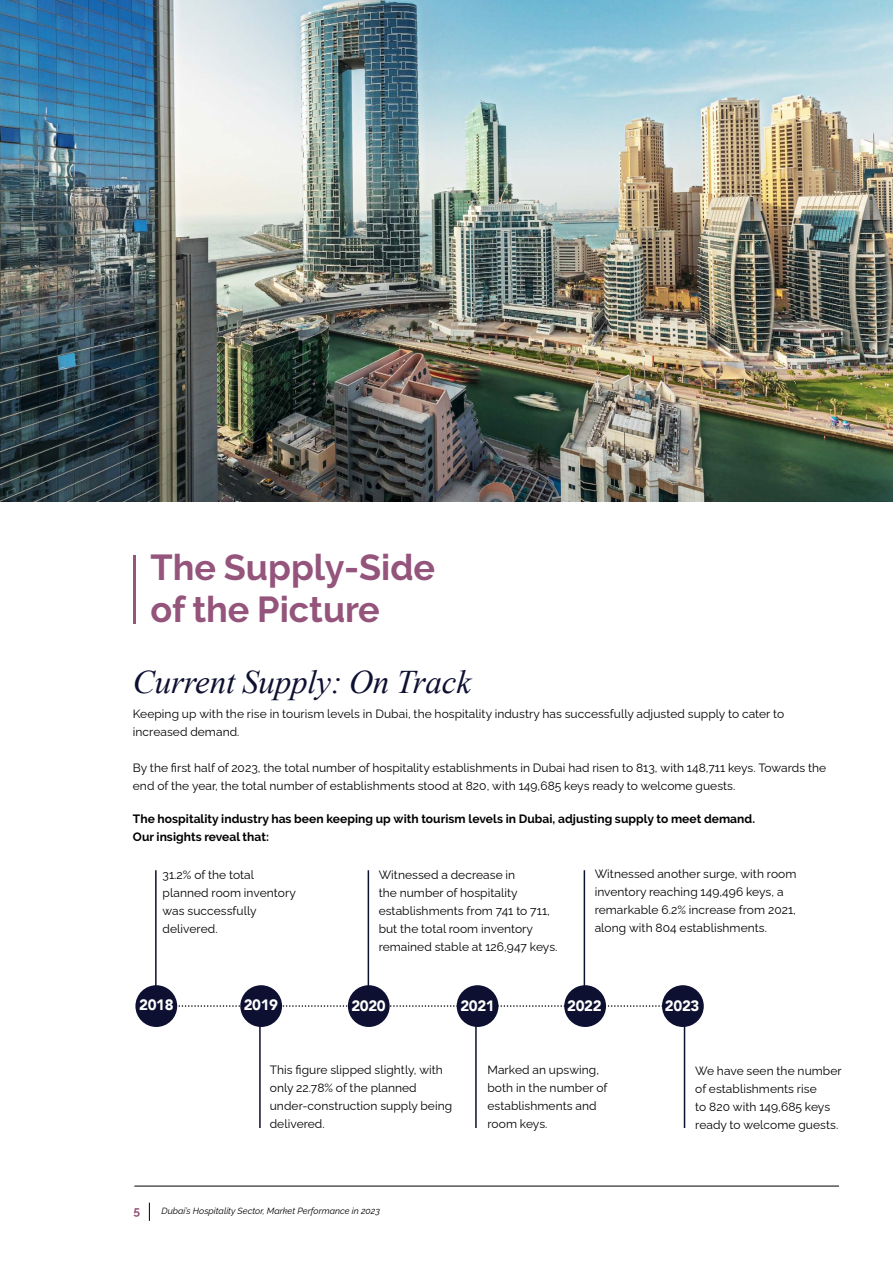
<style>
.page{position:relative;width:893px;height:1263px;background:#fff}
.page>*{position:absolute;margin:0;border:0;box-sizing:border-box;transform-origin:0 0}
.t1{font:700 36px/42px "Raleway";color:#94547b}
.t2{font:italic 33px "Times New Roman";letter-spacing:-.005em;color:#0e1031}
.t3{font:900 15px "Avenir";letter-spacing:-.025em;color:#fff}
.t4{font:12px/18px "Raleway";letter-spacing:.005em;color:#000}
.t5{font:700 12px/18px "Raleway";letter-spacing:.005em;color:#000}
.t6{font:700 12px "Raleway";color:#94547b}
.t7{font:italic 9px "Raleway";color:#000}
</style>
<div class="page">
<hr style="left:134px;top:1186px;width:705px;height:1px;background:#000">
<svg style="left:149px;top:1202px;width:1px;height:19px"></svg>
<svg style="left:177px;top:1005px;width:485px;height:2px"></svg>
<div style="left:240px;top:985px;width:42px;height:42px;background:#0e1031;border-radius:50%"></div>
<div style="left:135px;top:985px;width:42px;height:42px;background:#0e1031;border-radius:50%"></div>
<div style="left:457px;top:985px;width:41px;height:42px;background:#0e1031;border-radius:50%"></div>
<div style="left:348px;top:985px;width:42px;height:42px;background:#0e1031;border-radius:50%"></div>
<div style="left:564px;top:985px;width:42px;height:42px;background:#0e1031;border-radius:50%"></div>
<div style="left:662px;top:985px;width:42px;height:42px;background:#0e1031;border-radius:50%"></div>
<hr style="left:155px;top:870px;width:2px;height:120px;background:#0e1031">
<hr style="left:368px;top:870px;width:1px;height:120px;background:#0e1031">
<hr style="left:584px;top:870px;width:1px;height:120px;background:#0e1031">
<hr style="left:259px;top:1021px;width:2px;height:107px;background:#0e1031">
<hr style="left:475px;top:1021px;width:2px;height:107px;background:#0e1031">
<hr style="left:684px;top:1021px;width:1px;height:107px;background:#0e1031">
<hr style="left:133px;top:555px;width:3px;height:68px;background:#94547b">
<img style="left:0;top:0;width:893px;height:502px">
<h1 class="t1" style="left:151px;top:547px;width:286px">The Supply-Side of the Picture</h1>
<h2 class="t2" style="left:133px;top:659px;width:340px">Current Supply: On Track</h2>
<p class="t4" style="left:133px;top:704px;width:653px">Keeping up with the rise in tourism levels in Dubai, the hospitality industry has successfully adjusted supply to cater to increased demand.</p>
<p class="t4" style="left:133px;top:758px;width:695px">By the first half of 2023, the total number of hospitality establishments in Dubai had risen to 813, with 148,711 keys. Towards the end of the year, the total number of establishments stood at 820, with 149,685 keys ready to welcome guests.</p>
<p class="t5" style="left:133px;top:810px;width:624px">The hospitality industry has been keeping up with tourism levels in Dubai, adjusting supply to meet demand.<br>Our insights reveal that:</p>
<p class="t4" style="left:163px;top:865px;width:135px">31.2% of the total planned room inventory was successfully delivered.</p>
<p class="t4" style="left:379px;top:865px;width:180px">Witnessed a decrease in<br>the number of hospitality establishments from 741 to 711, but the total room inventory remained stable at 126,947 keys.</p>
<p class="t4" style="left:595px;top:864px;width:203px">Witnessed another surge, with room inventory reaching 149,496 keys, a remarkable 6.2% increase from 2021, along with 804 establishments.</p>
<p class="t3" style="left:139px;top:992px;width:36px">2018</p>
<p class="t3" style="left:244px;top:992px;width:36px">2019</p>
<p class="t3" style="left:351px;top:993px;width:36px">2020</p>
<p class="t3" style="left:460px;top:993px;width:36px">2021</p>
<p class="t3" style="left:567px;top:993px;width:36px">2022</p>
<p class="t3" style="left:665px;top:993px;width:36px">2023</p>
<p class="t4" style="left:270px;top:1059px;width:184px">This figure slipped slightly, with only 22.78% of the planned under-construction supply being delivered.</p>
<p class="t4" style="left:487px;top:1059px;width:121px">Marked an upswing, both in the number of establishments and room keys.</p>
<p class="t4" style="left:695px;top:1060px;width:148px">We have seen the number of establishments rise<br>to 820 with 149,685 keys ready to welcome guests.</p>
<p class="t6" style="left:133px;top:1204px;width:8px">5</p>
<p class="t7" style="left:162px;top:1204px;width:220px">Dubai’s Hospitality Sector, Market Performance in 2023</p>
</div>
